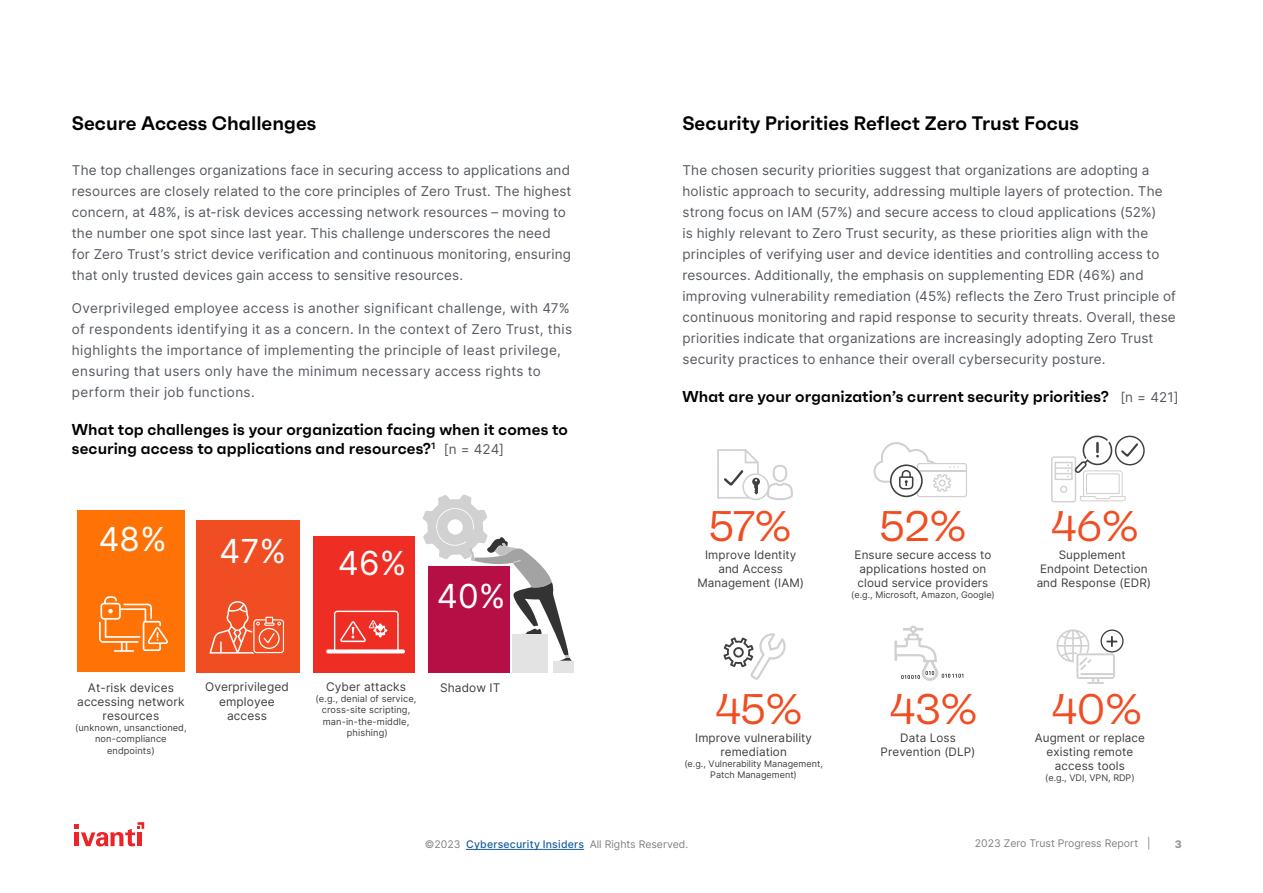
<style>
.page{position:relative;width:1263px;height:893px;background:#fff}
.page>*{position:absolute;margin:0;border:0;box-sizing:border-box;transform-origin:0 0}
.t1{font:42.75px "Faktum";color:#f04d22}
.t2{font:33.15px "Inter";color:#fff}
.t3{font:600 19.5px "Faktum";color:#000}
.t4{font:600 15.75px/18.9px "Faktum";color:#000}
.t5{font:13.5px/21px "Inter";letter-spacing:.015em;color:#555a61}
.t6{font:11.85px/14.2px "Inter";letter-spacing:.01em;color:#404041;text-align:center}
.t7{font:11.7px/14px "Inter";letter-spacing:.01em;color:#404041;text-align:center}
.t8{font:10.5px "Inter";color:#848083}
.t9{font:800 10.5px "Inter";color:#999495}
.t10{font:9.3px/11.1px "Inter";letter-spacing:.01em;color:#404041;text-align:center}
.t11{font:9px/10.9px "Inter";color:#404041;text-align:center}
.s1{font-family:"Inter";font-weight:400;font-size:13.5px;color:#555a61}
.s2{font-weight:500;color:#175d9e}
</style>
<div class="page">
<svg style="left:75px;top:822px;width:69px;height:24px"></svg>
<hr style="left:466px;top:849px;width:118px;height:1px;background:#175d9e">
<div style="left:428px;top:566px;width:82px;height:106px;background:#b60f45"></div>
<div style="left:313px;top:536px;width:102px;height:136px;background:#ee2e24"></div>
<div style="left:196px;top:520px;width:104px;height:152px;background:#f04d22"></div>
<div style="left:77px;top:510px;width:108px;height:162px;background:#ff7206"></div>
<svg style="left:423px;top:495px;width:149px;height:166px"></svg>
<div style="left:512px;top:634px;width:36px;height:39px;background:#e3e3e3"></div>
<div style="left:553px;top:661px;width:21px;height:12px;background:#e3e3e3"></div>
<svg style="left:209px;top:601px;width:75px;height:53px"></svg>
<svg style="left:99px;top:596px;width:69px;height:56px"></svg>
<svg style="left:326px;top:611px;width:79px;height:42px"></svg>
<svg style="left:894px;top:626px;width:69px;height:55px"></svg>
<svg style="left:717px;top:449px;width:76px;height:51px"></svg>
<svg style="left:873px;top:442px;width:94px;height:55px"></svg>
<svg style="left:1051px;top:436px;width:94px;height:66px"></svg>
<svg style="left:1056px;top:629px;width:67px;height:55px"></svg>
<svg style="left:723px;top:633px;width:63px;height:47px"></svg>
<p class="t3" style="left:72px;top:112px;width:246px">Secure Access Challenges</p>
<p class="t5" style="left:72px;top:159px;width:501px">The top challenges organizations face in securing access to applications and resources are closely related to the core principles of Zero Trust. The highest concern, at 48%, is at-risk devices accessing network resources – moving to the number one spot since last year. This challenge underscores the need for Zero Trust’s strict device verification and continuous monitoring, ensuring that only trusted devices gain access to sensitive resources.</p>
<p class="t5" style="left:72px;top:297px;width:502px">Overprivileged employee access is another significant challenge, with 47% of respondents identifying it as a concern. In the context of Zero Trust, this highlights the importance of implementing the principle of least privilege, ensuring that users only have the minimum necessary access rights to perform their job functions.</p>
<p class="t4" style="left:72px;top:420px;width:497px">What top challenges is your organization facing when it comes to securing access to applications and resources?<sup>1</sup> <span class="s1">[n = 424]</span></p>
<p class="t2" style="left:98px;top:515px;width:70px">48%</p>
<p class="t2" style="left:219px;top:527px;width:69px">47%</p>
<p class="t2" style="left:338px;top:539px;width:70px">46%</p>
<p class="t2" style="left:437px;top:571px;width:70px">40%</p>
<p class="t6" style="left:205px;top:679px;width:85px">Overprivileged employee access</p>
<p class="t6" style="left:326px;top:679px;width:82px">Cyber attacks</p>
<p class="t10" style="left:316px;top:693px;width:102px">(e.g., denial of service, cross-site scripting, man-in-the-middle, phishing)</p>
<p class="t6" style="left:88px;top:680px;width:88px">At-risk devices</p>
<p class="t6" style="left:440px;top:680px;width:62px">Shadow IT</p>
<p class="t6" style="left:77px;top:694px;width:109px">accessing network resources</p>
<p class="t10" style="left:75px;top:722px;width:113px">(unknown, unsanctioned, non-compliance endpoints)</p>
<p class="t3" style="left:682px;top:112px;width:398px">Security Priorities Reflect Zero Trust Focus</p>
<p class="t5" style="left:682px;top:159px;width:495px">The chosen security priorities suggest that organizations are adopting a holistic approach to security, addressing multiple layers of protection. The strong focus on IAM (57%) and secure access to cloud applications (52%)<br>is highly relevant to Zero Trust security, as these priorities align with the principles of verifying user and device identities and controlling access to resources. Additionally, the emphasis on supplementing EDR (46%) and improving vulnerability remediation (45%) reflects the Zero Trust principle of continuous monitoring and rapid response to security threats. Overall, these priorities indicate that organizations are increasingly adopting Zero Trust security practices to enhance their overall cybersecurity posture.</p>
<p class="t4" style="left:682px;top:387px;width:498px">What are your organization’s current security priorities? <span class="s1">[n = 421]</span></p>
<p class="t1" style="left:709px;top:500px;width:84px">57%</p>
<p class="t7" style="left:697px;top:547px;width:108px">Improve Identity and Access<br>Management (IAM)</p>
<p class="t1" style="left:880px;top:500px;width:89px">52%</p>
<p class="t7" style="left:855px;top:547px;width:138px;text-align:left">Ensure secure access to applications hosted on cloud service providers</p>
<p class="t11" style="left:851px;top:589px;width:145px">(e.g., Microsoft, Amazon, Google)</p>
<p class="t1" style="left:1051px;top:500px;width:90px">46%</p>
<p class="t7" style="left:1037px;top:547px;width:116px">Supplement<br>Endpoint Detection and Response (EDR)</p>
<p class="t1" style="left:715px;top:683px;width:89px">45%</p>
<p class="t7" style="left:720px;top:744px;width:68px">remediation</p>
<p class="t11" style="left:684px;top:758px;width:140px">(e.g., Vulnerability Management,<br>Patch Management)</p>
<p class="t7" style="left:695px;top:730px;width:118px">Improve vulnerability</p>
<p class="t1" style="left:889px;top:683px;width:90px">43%</p>
<p class="t7" style="left:880px;top:730px;width:96px">Data Loss<br>Prevention (DLP)</p>
<p class="t1" style="left:1051px;top:683px;width:92px">40%</p>
<p class="t7" style="left:1046px;top:744px;width:88px">existing remote access tools</p>
<p class="t11" style="left:1045px;top:772px;width:91px">(e.g., VDI, VPN, RDP)</p>
<p class="t7" style="left:1035px;top:730px;width:112px">Augment or replace</p>
<p class="t8" style="left:425px;top:836px;width:265px">©2023 <span class="s2">Cybersecurity Insiders</span> All Rights Reserved.</p>
<p class="t8" style="left:975px;top:836px;width:177px">2023 Zero Trust Progress Report |</p>
<p class="t9" style="left:1175px;top:836px;width:9px">3</p>
</div>
